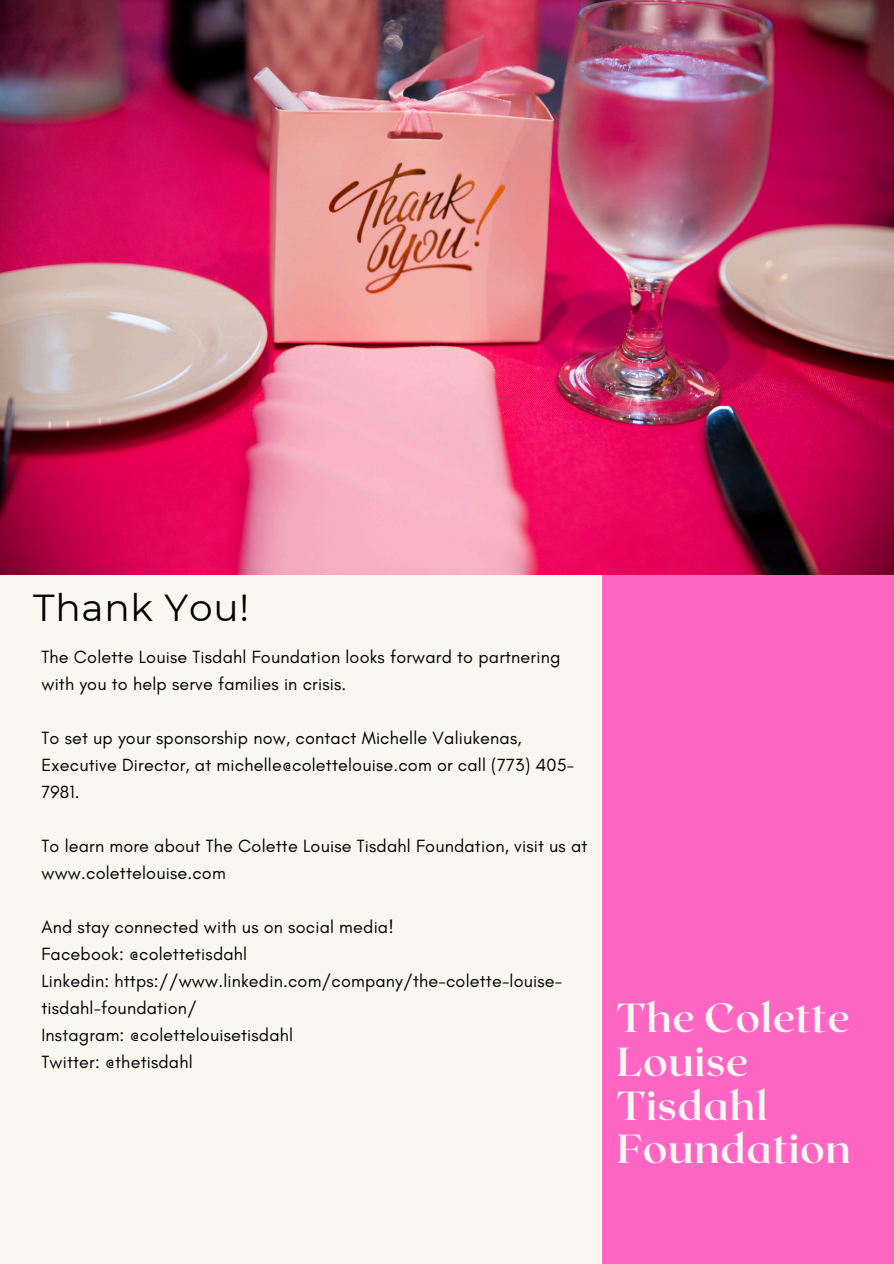
<style>
.page{position:relative;width:894px;height:1264px;background:#fff}
.page>*{position:absolute;margin:0;border:0;box-sizing:border-box;transform-origin:0 0}
.t1{font:700 40.5px/43.8px "Roxborough CF";letter-spacing:.015em;color:#f8f8f1}
.t2{font:37.5px "Montserrat";letter-spacing:.02em;color:#000}
.t3{font:18px/27px "Glacial Indifference";letter-spacing:.01em;color:#000}
</style>
<div class="page">
<div style="left:0;top:0;width:893px;height:1263px;background:#f8f8f1"></div>
<div style="left:602px;top:451px;width:291px;height:812px;background:#ff66c4"></div>
<img style="left:0;top:0;width:893px;height:574px">
<p class="t2" style="left:33px;top:584px;width:217px">Thank You!</p>
<h1 class="t3" style="left:41px;top:643px;width:520px">The Colette Louise Tisdahl Foundation looks forward to partnering with you to help serve families in crisis.</h1>
<h2 class="t3" style="left:41px;top:724px;width:534px">To set up your sponsorship now, contact Michelle Valiukenas,<br>Executive Director, at michelle@colettelouise.com or call (773) 405-<br>7981.</h2>
<p class="t3" style="left:41px;top:832px;width:547px">To learn more about The Colette Louise Tisdahl Foundation, visit us at www.colettelouise.com</p>
<p class="t3" style="left:41px;top:913px;width:354px">And stay connected with us on social media!</p>
<p class="t3" style="left:41px;top:940px;width:207px">Facebook: @colettetisdahl</p>
<p class="t3" style="left:41px;top:967px;width:522px">Linkedin: https://www.linkedin.com/company/the-colette-louise&shy;tisdahl-foundation/</p>
<p class="t3" style="left:41px;top:1021px;width:253px">Instagram: @colettelouisetisdahl</p>
<p class="t3" style="left:41px;top:1048px;width:153px">Twitter: @thetisdahl</p>
<p class="t1" style="left:616px;top:993px;width:236px">The Colette<br>Louise<br>Tisdahl<br>Foundation</p>
</div>
